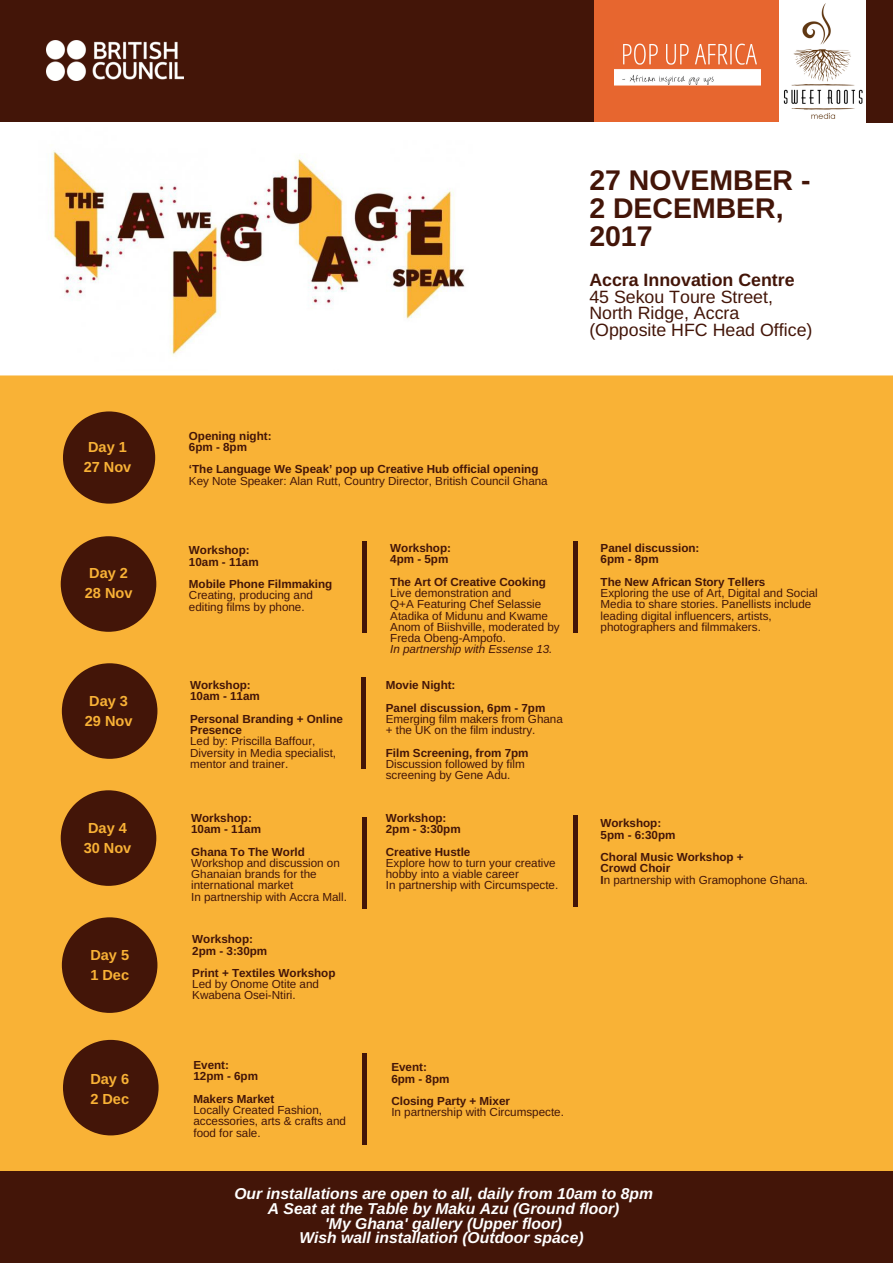
<style>
.page{position:relative;width:893px;height:1263px;background:#fff}
.page>*{position:absolute;margin:0;border:0;box-sizing:border-box;transform-origin:0 0}
.t1{font:700 28.5px/28px "Arimo";color:#431508}
.t2{font:17.85px/16.8px "Arimo";color:#431508}
.t3{font:700 17.85px "Arimo";color:#431508}
.t4{font:italic 700 15.75px/14.5px "Arimo";color:#fff;text-align:center}
.t5{font:700 14.55px/20.2px "Arimo";color:#f9b236;text-align:center}
.t6{font:11.7px/11.2px "Arimo";color:#431508}
.t7{font:700 11.7px/11.2px "Arimo";color:#431508}
.t8{font:italic 11.7px "Arimo";color:#431508}
.s1{font-weight:700}
</style>
<div class="page">
<img style="left:50px;top:150px;width:415px;height:206px">
<div style="left:0;top:0;width:600px;height:121px;background:#431508"></div>
<img style="left:46px;top:40px;width:137px;height:41px">
<div style="left:0;top:375px;width:892px;height:796px;background:#f9b236"></div>
<svg style="left:63px;top:411px;width:92px;height:93px;background:#6b3712"></svg>
<svg style="left:61px;top:536px;width:95px;height:96px;background:#693611"></svg>
<svg style="left:62px;top:663px;width:95px;height:96px;background:#693611"></svg>
<svg style="left:61px;top:790px;width:95px;height:96px;background:#693611"></svg>
<svg style="left:62px;top:917px;width:95px;height:96px;background:#693611"></svg>
<hr style="left:362px;top:541px;width:4px;height:92px;background:#431508">
<svg style="left:63px;top:1040px;width:95px;height:95px;background:#683511"></svg>
<div style="left:573px;top:541px;width:5px;height:92px;background:#431508"></div>
<hr style="left:362px;top:1053px;width:4px;height:92px;background:#431508">
<hr style="left:361px;top:677px;width:4px;height:92px;background:#431508">
<hr style="left:362px;top:817px;width:4px;height:92px;background:#431508">
<div style="left:573px;top:815px;width:5px;height:92px;background:#431508"></div>
<div style="left:595px;top:0;width:297px;height:121px;background:#e7662f"></div>
<img style="left:779px;top:0;width:87px;height:121px">
<img style="left:614px;top:43px;width:146px;height:42px">
<div style="left:866px;top:0;width:26px;height:123px;background:#431508"></div>
<div style="left:0;top:1171px;width:892px;height:91px;background:#431508"></div>
<h1 class="t1" style="left:589px;top:166px;width:223px">27 NOVEMBER -<br>2 DECEMBER,<br>2017</h1>
<h2 class="t3" style="left:589px;top:270px;width:207px">Accra Innovation Centre</h2>
<h2 class="t2" style="left:589px;top:288px;width:225px">45 Sekou Toure Street,<br>North Ridge, Accra (Opposite HFC Head Office)</h2>
<p class="t5" style="left:84px;top:437px;width:49px">Day 1<br>27 Nov</p>
<p class="t7" style="left:189px;top:430px;width:84px">Opening night:<br>6pm - 8pm</p>
<p class="t7" style="left:189px;top:464px;width:351px">‘The Language We Speak’ pop up Creative Hub official opening</p>
<p class="t6" style="left:189px;top:475px;width:360px">Key Note Speaker: Alan Rutt, Country Director, British Council Ghana</p>
<p class="t5" style="left:85px;top:563px;width:49px">Day 2<br>28 Nov</p>
<p class="t5" style="left:85px;top:691px;width:49px">Day 3<br>29 Nov</p>
<p class="t5" style="left:84px;top:818px;width:49px">Day 4<br>30 Nov</p>
<p class="t5" style="left:90px;top:945px;width:40px;text-align:left">Day 5<br>1 Dec</p>
<p class="t5" style="left:90px;top:1068px;width:40px;text-align:left">Day 6<br>2 Dec</p>
<p class="t7" style="left:189px;top:545px;width:71px">Workshop:<br>10am - 11am</p>
<p class="t7" style="left:189px;top:578px;width:145px">Mobile Phone Filmmaking</p>
<p class="t6" style="left:189px;top:590px;width:126px">Creating, producing and editing films by phone.</p>
<p class="t7" style="left:190px;top:679px;width:71px">Workshop:<br>10am - 11am</p>
<p class="t7" style="left:190px;top:713px;width:154px">Personal Branding + Online<br>Presence</p>
<p class="t6" style="left:190px;top:736px;width:148px">Led by: Priscilla Baffour,<br>Diversity in Media specialist, mentor and trainer.</p>
<p class="t7" style="left:191px;top:812px;width:71px">Workshop:<br>10am - 11am</p>
<p class="t7" style="left:191px;top:846px;width:115px">Ghana To The World</p>
<p class="t6" style="left:191px;top:857px;width:157px">Workshop and discussion on<br>Ghanaian brands for the international market<br>In partnership with Accra Mall.</p>
<p class="t7" style="left:192px;top:933px;width:76px">Workshop:<br>2pm - 3:30pm</p>
<p class="t7" style="left:192px;top:967px;width:145px">Print + Textiles Workshop</p>
<p class="t6" style="left:192px;top:978px;width:128px">Led by Onome Otite and<br>Kwabena Osei-Ntiri.</p>
<p class="t7" style="left:193px;top:1059px;width:66px">Event:<br>12pm - 6pm</p>
<p class="t7" style="left:193px;top:1093px;width:82px">Makers Market</p>
<p class="t6" style="left:193px;top:1104px;width:154px">Locally Created Fashion, accessories, arts &amp; crafts and food for sale.</p>
<p class="t7" style="left:390px;top:542px;width:62px">Workshop:<br>4pm - 5pm</p>
<p class="t7" style="left:390px;top:576px;width:157px">The Art Of Creative Cooking</p>
<p class="t6" style="left:390px;top:587px;width:171px">Live demonstration and<br>Q+A Featuring Chef Selassie<br>Atadika of Midunu and Kwame<br>Anom of Biishville, moderated by<br>Freda Obeng-Ampofo.</p>
<p class="t8" style="left:390px;top:643px;width:164px">In partnership with Essense 13.</p>
<p class="t7" style="left:386px;top:674px;width:161px;line-height:22.5px">Movie Night:<br>Panel discussion, 6pm - 7pm</p>
<p class="t6" style="left:386px;top:713px;width:179px">Emerging film makers from Ghana + the UK on the film industry.</p>
<p class="t7" style="left:386px;top:747px;width:144px">Film Screening, from 7pm</p>
<p class="t6" style="left:386px;top:758px;width:140px">Discussion followed by film screening by Gene Adu.</p>
<p class="t7" style="left:386px;top:812px;width:76px">Workshop:<br>2pm - 3:30pm</p>
<p class="t7" style="left:386px;top:846px;width:86px">Creative Hustle</p>
<p class="t6" style="left:386px;top:857px;width:174px">Explore how to turn your creative hobby into a viable career<br>In partnership with Circumspecte.</p>
<p class="t7" style="left:391px;top:1062px;width:60px">Event:<br>6pm - 8pm</p>
<p class="t7" style="left:391px;top:1095px;width:120px">Closing Party + Mixer</p>
<p class="t6" style="left:391px;top:1107px;width:174px">In partnership with Circumspecte.</p>
<p class="t7" style="left:600px;top:542px;width:100px">Panel discussion:<br>6pm - 8pm</p>
<p class="t7" style="left:600px;top:576px;width:166px">The New African Story Tellers</p>
<p class="t6" style="left:600px;top:587px;width:219px">Exploring the use of Art, Digital and Social Media to share stories. Panellists include leading digital influencers, artists, photographers and filmmakers.</p>
<p class="t7" style="left:600px;top:818px;width:76px">Workshop:<br>5pm - 6:30pm</p>
<p class="t6" style="left:600px;top:851px;width:209px"><span class="s1">Choral Music Workshop +<br>Crowd Choir<br>I</span>n partnership with Gramophone Ghana.</p>
<h3 class="t4" style="left:234px;top:1186px;width:420px">Our installations are open to all, daily from 10am to 8pm A Seat at the Table by Maku Azu (Ground floor)<br>'My Ghana' gallery (Upper floor)<br>Wish wall installation (Outdoor space)</h3>
</div>
